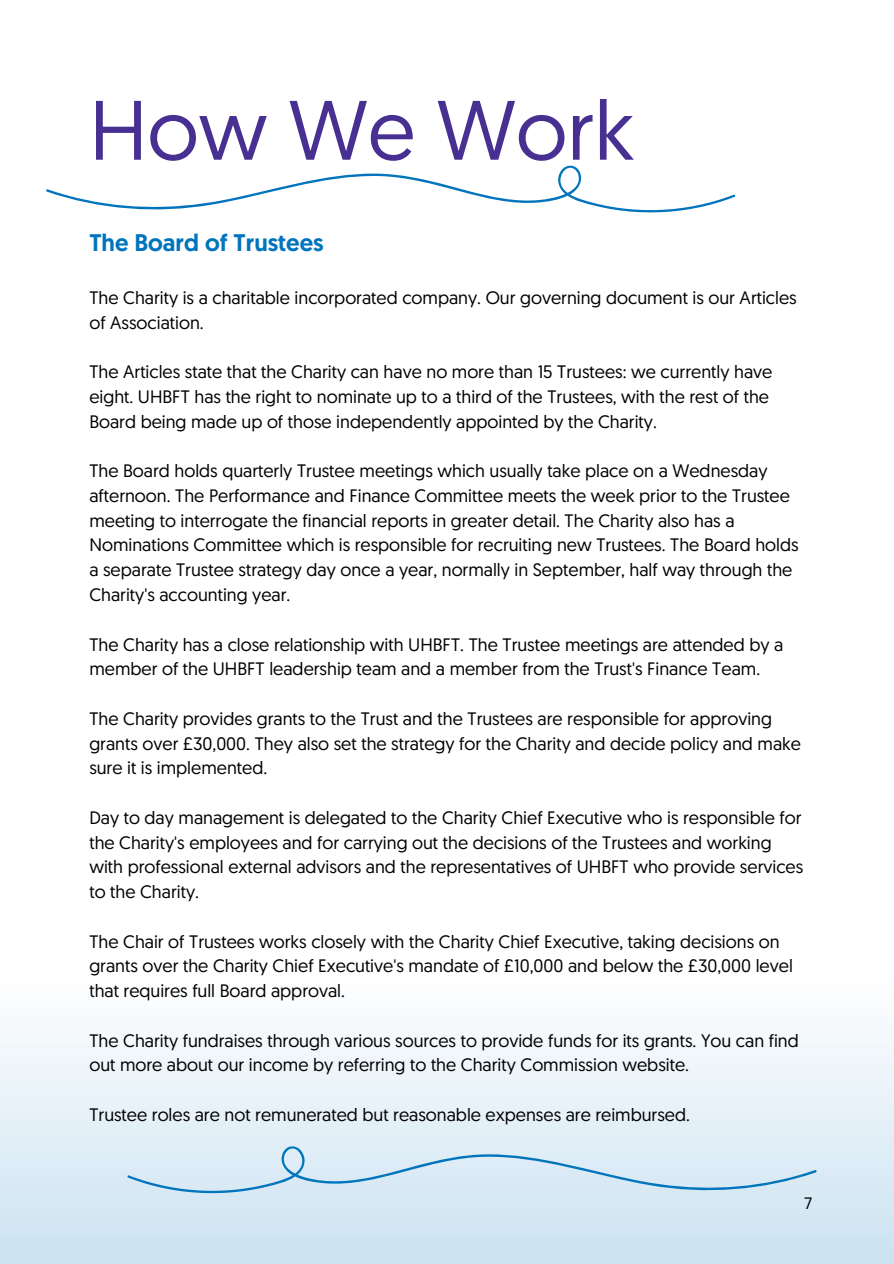
<style>
.page{position:relative;width:894px;height:1264px;background:#fff}
.page>*{position:absolute;margin:0;border:0;box-sizing:border-box;transform-origin:0 0}
.t1{font:84px "Geomanist";color:#483092}
.t2{font:500 24px "Geomanist";color:#0074bc}
.t3{font:18px/24.8px "Geomanist";color:#000}
.t4{font:16.5px "Geomanist";color:#000}
</style>
<div class="page">
<div style="left:0;top:973px;width:893px;height:290px;background:linear-gradient(to bottom,#fff,#cbe2f1)"></div>
<svg style="left:46px;top:165px;width:689px;height:48px"></svg>
<svg style="left:127px;top:1144px;width:689px;height:51px"></svg>
<p class="t1" style="left:89px;top:97px;width:546px">How We Work</p>
<h1 class="t2" style="left:89px;top:233px;width:236px">The Board of Trustees</h1>
<p class="t3" style="left:89px;top:287px;width:708px">The Charity is a charitable incorporated company. Our governing document is our Articles of Association.</p>
<h2 class="t3" style="left:89px;top:361px;width:684px">The Articles state that the Charity can have no more than 15 Trustees: we currently have eight. UHBFT has the right to nominate up to a third of the Trustees, with the rest of the<br>Board being made up of those independently appointed by the Charity.</h2>
<p class="t3" style="left:89px;top:460px;width:679px">The Board holds quarterly Trustee meetings which usually take place on a Wednesday</p>
<p class="t3" style="left:89px;top:485px;width:702px">afternoon. The Performance and Finance Committee meets the week prior to the Trustee</p>
<p class="t3" style="left:89px;top:510px;width:646px">meeting to interrogate the financial reports in greater detail. The Charity also has a</p>
<p class="t3" style="left:89px;top:534px;width:710px">Nominations Committee which is responsible for recruiting new Trustees. The Board holds a separate Trustee strategy day once a year, normally in September, half way through the<br>Charity's accounting year.</p>
<p class="t3" style="left:89px;top:633px;width:695px">The Charity has a close relationship with UHBFT. The Trustee meetings are attended by a member of the UHBFT leadership team and a member from the Trust's Finance Team.</p>
<p class="t3" style="left:89px;top:708px;width:713px">The Charity provides grants to the Trust and the Trustees are responsible for approving grants over £30,000. They also set the strategy for the Charity and decide policy and make sure it is implemented.</p>
<p class="t3" style="left:89px;top:807px;width:715px">Day to day management is delegated to the Charity Chief Executive who is responsible for the Charity's employees and for carrying out the decisions of the Trustees and working with professional external advisors and the representatives of UHBFT who provide services to the Charity.</p>
<p class="t3" style="left:89px;top:930px;width:704px">The Chair of Trustees works closely with the Charity Chief Executive, taking decisions on grants over the Charity Chief Executive's mandate of £10,000 and below the £30,000 level that requires full Board approval.</p>
<p class="t3" style="left:89px;top:1029px;width:710px">The Charity fundraises through various sources to provide funds for its grants. You can find out more about our income by referring to the Charity Commission website.</p>
<p class="t3" style="left:89px;top:1104px;width:602px">Trustee roles are not remunerated but reasonable expenses are reimbursed.</p>
<p class="t4" style="left:804px;top:1196px;width:9px">7</p>
</div>
